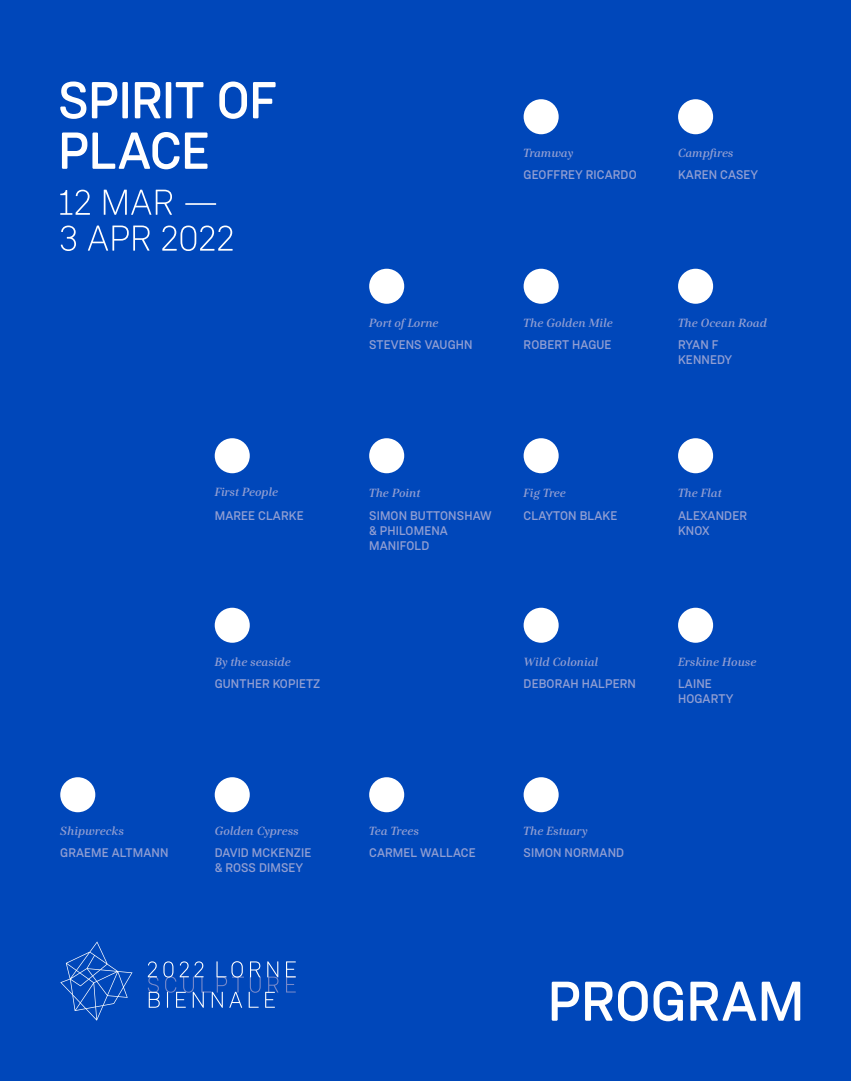
<style>
.page{position:relative;width:851px;height:1081px;background:#fff}
.page>*{position:absolute;margin:0;border:0;box-sizing:border-box;transform-origin:0 0}
.t1{font:500 55.75px "Weissenhof Grotesk";color:#fff}
.t2{font:500 12.5px/15px "Weissenhof Grotesk";letter-spacing:.01em;color:#919ed2}
.t3{font:italic 500 11.88px "Kostic Serif";color:#919ed2}
</style>
<div class="page">
<div style="left:0;top:0;width:850px;height:1081px;background:#0047ba"></div>
<svg style="left:60px;top:941px;width:72px;height:79px"></svg>
<svg style="left:286px;top:961px;width:10px;height:31px"></svg>
<svg style="left:148px;top:961px;width:130px;height:46px"></svg>
<svg style="left:62px;top:132px;width:145px;height:37px"></svg>
<svg style="left:60px;top:81px;width:215px;height:38px"></svg>
<svg style="left:61px;top:225px;width:171px;height:26px"></svg>
<svg style="left:60px;top:190px;width:156px;height:25px"></svg>
<div style="left:678px;top:269px;width:35px;height:35px;background:#fff;border-radius:50%"></div>
<div style="left:678px;top:99px;width:35px;height:35px;background:#fff;border-radius:50%"></div>
<div style="left:369px;top:269px;width:35px;height:35px;background:#fff;border-radius:50%"></div>
<div style="left:523px;top:269px;width:35px;height:35px;background:#fff;border-radius:50%"></div>
<div style="left:523px;top:99px;width:35px;height:35px;background:#fff;border-radius:50%"></div>
<div style="left:678px;top:438px;width:35px;height:35px;background:#fff;border-radius:50%"></div>
<div style="left:523px;top:438px;width:35px;height:35px;background:#fff;border-radius:50%"></div>
<div style="left:369px;top:438px;width:35px;height:35px;background:#fff;border-radius:50%"></div>
<div style="left:215px;top:438px;width:35px;height:35px;background:#fff;border-radius:50%"></div>
<div style="left:678px;top:608px;width:35px;height:35px;background:#fff;border-radius:50%"></div>
<div style="left:523px;top:608px;width:35px;height:35px;background:#fff;border-radius:50%"></div>
<div style="left:215px;top:608px;width:35px;height:35px;background:#fff;border-radius:50%"></div>
<div style="left:523px;top:777px;width:35px;height:35px;background:#fff;border-radius:50%"></div>
<div style="left:369px;top:777px;width:35px;height:35px;background:#fff;border-radius:50%"></div>
<div style="left:215px;top:777px;width:35px;height:35px;background:#fff;border-radius:50%"></div>
<div style="left:60px;top:777px;width:35px;height:35px;background:#fff;border-radius:50%"></div>
<p class="t3" style="left:523px;top:146px;width:51px">Tramway</p>
<p class="t2" style="left:523px;top:168px;width:115px">GEOFFREY RICARDO</p>
<p class="t3" style="left:678px;top:146px;width:57px">Campfires</p>
<p class="t2" style="left:678px;top:168px;width:82px">KAREN CASEY</p>
<p class="t3" style="left:369px;top:315px;width:71px">Port of Lorne</p>
<p class="t2" style="left:369px;top:337px;width:105px">STEVENS VAUGHN</p>
<p class="t3" style="left:523px;top:315px;width:91px">The Golden Mile</p>
<p class="t2" style="left:523px;top:337px;width:89px">ROBERT HAGUE</p>
<p class="t3" style="left:678px;top:315px;width:91px">The Ocean Road</p>
<p class="t2" style="left:678px;top:337px;width:56px">RYAN F<br>KENNEDY</p>
<p class="t3" style="left:215px;top:485px;width:65px">First People</p>
<p class="t3" style="left:369px;top:486px;width:53px">The Point</p>
<p class="t3" style="left:523px;top:486px;width:44px">Fig Tree</p>
<p class="t2" style="left:369px;top:508px;width:124px">SIMON BUTTONSHAW</p>
<p class="t2" style="left:523px;top:508px;width:95px">CLAYTON BLAKE</p>
<p class="t2" style="left:369px;top:523px;width:80px">&amp; PHILOMENA<br>MANIFOLD</p>
<p class="t2" style="left:215px;top:508px;width:90px">MAREE CLARKE</p>
<p class="t3" style="left:678px;top:486px;width:45px">The Flat</p>
<p class="t2" style="left:678px;top:508px;width:70px">ALEXANDER<br>KNOX</p>
<p class="t3" style="left:215px;top:654px;width:78px">By the seaside</p>
<p class="t3" style="left:523px;top:654px;width:76px">Wild Colonial</p>
<p class="t2" style="left:215px;top:676px;width:107px">GUNTHER KOPIETZ</p>
<p class="t2" style="left:523px;top:676px;width:114px">DEBORAH HALPERN</p>
<p class="t3" style="left:678px;top:654px;width:80px">Erskine House</p>
<p class="t2" style="left:678px;top:676px;width:57px">LAINE<br>HOGARTY</p>
<p class="t3" style="left:60px;top:824px;width:65px">Shipwrecks</p>
<p class="t3" style="left:215px;top:824px;width:86px">Golden Cypress</p>
<p class="t2" style="left:60px;top:846px;width:110px">GRAEME ALTMANN</p>
<p class="t2" style="left:215px;top:846px;width:98px">DAVID MCKENZIE &amp; ROSS DIMSEY</p>
<p class="t3" style="left:369px;top:824px;width:51px">Tea Trees</p>
<p class="t3" style="left:523px;top:824px;width:66px">The Estuary</p>
<p class="t2" style="left:369px;top:846px;width:108px">CARMEL WALLACE</p>
<p class="t2" style="left:523px;top:846px;width:102px">SIMON NORMAND</p>
<h1 class="t1" style="left:547px;top:967px;width:258px">PROGRAM</h1>
</div>
